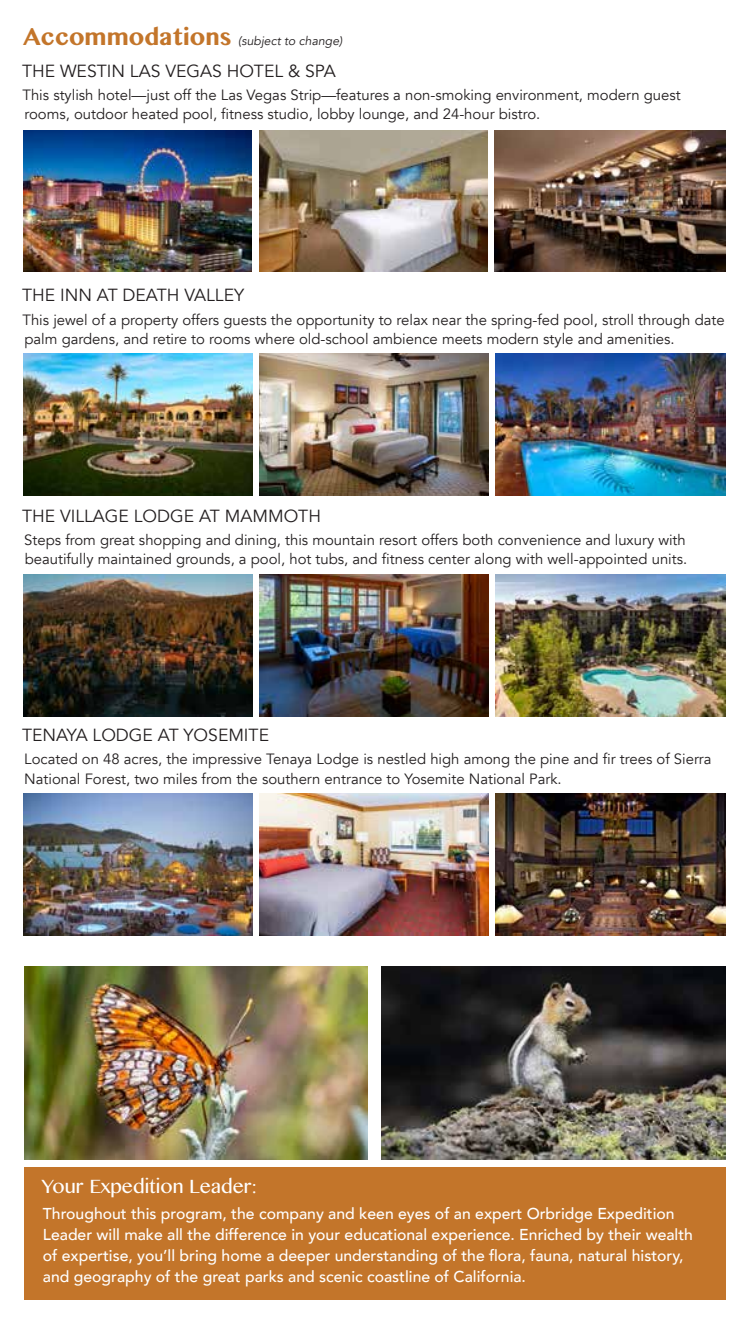
<style>
.page{position:relative;width:749px;height:1323px;background:#fff}
.page>*{position:absolute;margin:0;border:0;box-sizing:border-box;transform-origin:0 0}
.t1{font:700 28px "Khmer MN";color:#c3752a}
.t2{font:22.75px "Khmer MN";color:#fff}
.t3{font:17.5px "Avenir";color:#231f20}
.t4{font:500 15.75px/21px "Avenir";color:#fff}
.t5{font:14.88px/19.2px "Avenir";color:#231f20}
.t6{font:italic 12.25px "Avenir";color:#231f20}
</style>
<div class="page">
<img style="left:24px;top:354px;width:228px;height:141px">
<img style="left:259px;top:354px;width:229px;height:141px">
<img style="left:495px;top:354px;width:229px;height:141px">
<img style="left:24px;top:575px;width:228px;height:141px">
<img style="left:259px;top:575px;width:229px;height:141px">
<img style="left:495px;top:575px;width:229px;height:141px">
<img style="left:24px;top:793px;width:228px;height:142px">
<img style="left:259px;top:793px;width:229px;height:142px">
<img style="left:495px;top:793px;width:229px;height:142px">
<img style="left:23px;top:130px;width:229px;height:142px">
<img style="left:259px;top:130px;width:228px;height:141px">
<img style="left:494px;top:130px;width:230px;height:142px">
<div style="left:24px;top:1167px;width:700px;height:132px;background:#c3752a"></div>
<img style="left:25px;top:966px;width:342px;height:193px">
<img style="left:381px;top:966px;width:343px;height:193px">
<h1 class="t1" style="left:23px;top:19px;width:210px">Accommodations</h1>
<p class="t6" style="left:238px;top:33px;width:105px">(subject to change)</p>
<p class="t3" style="left:22px;top:60px;width:315px">THE WESTIN LAS VEGAS HOTEL &amp; SPA</p>
<p class="t5" style="left:22px;top:86px;width:659px">This stylish hotel—just off the Las Vegas Strip—features a non-smoking environment, modern guest rooms, outdoor heated pool, fitness studio, lobby lounge, and 24-hour bistro.</p>
<p class="t3" style="left:22px;top:285px;width:223px">THE INN AT DEATH VALLEY</p>
<p class="t5" style="left:22px;top:310px;width:703px">This jewel of a property offers guests the opportunity to relax near the spring-fed pool, stroll through date palm gardens, and retire to rooms where old-school ambience meets modern style and amenities.</p>
<p class="t3" style="left:22px;top:505px;width:300px">THE VILLAGE LODGE AT MAMMOTH</p>
<p class="t5" style="left:24px;top:531px;width:664px">Steps from great shopping and dining, this mountain resort offers both convenience and luxury with beautifully maintained grounds, a pool, hot tubs, and fitness center along with well-appointed units.</p>
<p class="t3" style="left:22px;top:725px;width:248px">TENAYA LODGE AT YOSEMITE</p>
<p class="t5" style="left:24px;top:750px;width:688px">Located on 48 acres, the impressive Tenaya Lodge is nestled high among the pine and fir trees of Sierra<br>National Forest, two miles from the southern entrance to Yosemite National Park.</p>
<h2 class="t2" style="left:42px;top:1171px;width:216px">Your Expedition Leader:</h2>
<p class="t4" style="left:43px;top:1202px;width:651px">Throughout this program, the company and keen eyes of an expert Orbridge Expedition Leader will make all the difference in your educational experience. Enriched by their wealth of expertise, you’ll bring home a deeper understanding of the flora, fauna, natural history, and geography of the great parks and scenic coastline of California.</p>
</div>
